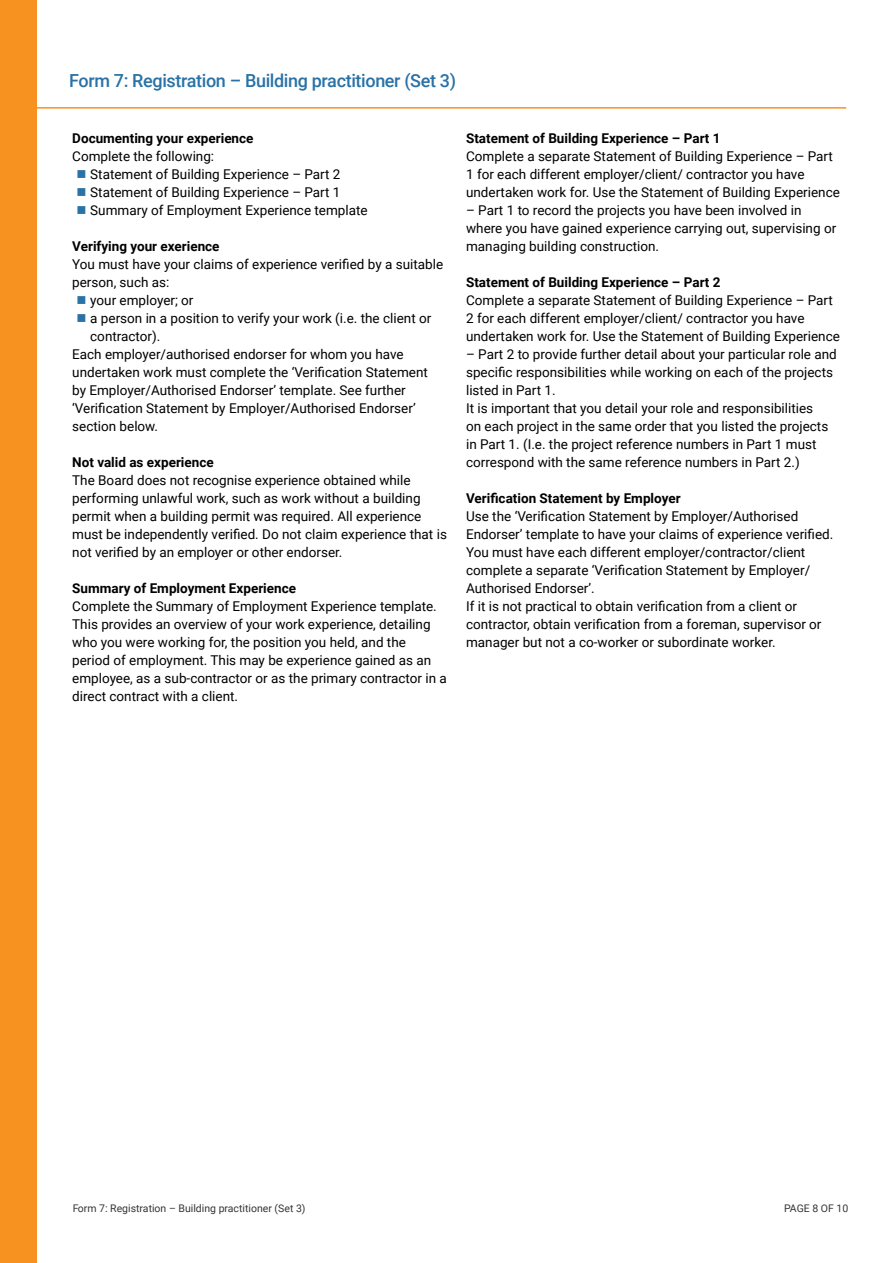
<style>
.page{position:relative;width:893px;height:1263px;background:#fff}
.page>*{position:absolute;margin:0;border:0;box-sizing:border-box;transform-origin:0 0}
.t1{font:500 18px "Roboto";letter-spacing:-.02em;color:#2972a7}
.t2{font:13.5px/18px "Roboto";color:#000}
.t3{font:700 13.5px "Roboto";color:#000}
.t4{font:10.5px "Roboto";color:#000}
</style>
<div class="page">
<div style="left:1px;top:0;width:36px;height:1263px;background:#f79221"></div>
<hr style="left:25px;top:107px;width:821px;height:2px;background:#f79221">
<h1 class="t1" style="left:69px;top:68px;width:388px">Form 7: Registration – Building practitioner (Set 3)</h1>
<p class="t3" style="left:72px;top:129px;width:183px">Documenting your experience</p>
<p class="t2" style="left:90px;top:146px;width:279px;text-indent:-18px">Complete the following:<br>Statement of Building Experience – Part 2<br>Statement of Building Experience – Part 1<br>Summary of Employment Experience template</p>
<p class="t3" style="left:72px;top:237px;width:149px">Verifying your exerience</p>
<p class="t2" style="left:72px;top:254px;width:372px">You must have your claims of experience verified by a suitable</p>
<p class="t2" style="left:72px;top:272px;width:99px">person, such as:</p>
<p class="t2" style="left:90px;top:290px;width:105px">your employer; or</p>
<p class="t2" style="left:90px;top:308px;width:343px">a person in a position to verify your work (i.e. the client or</p>
<p class="t2" style="left:90px;top:326px;width:72px">contractor).</p>
<p class="t2" style="left:72px;top:344px;width:333px">Each employer/authorised endorser for whom you have</p>
<p class="t2" style="left:72px;top:362px;width:357px">undertaken work must complete the ‘Verification Statement</p>
<p class="t2" style="left:72px;top:380px;width:335px">by Employer/Authorised Endorser’ template. See further</p>
<p class="t2" style="left:72px;top:398px;width:345px">‘Verification Statement by Employer/Authorised Endorser’</p>
<p class="t2" style="left:72px;top:416px;width:87px">section below.</p>
<p class="t3" style="left:72px;top:452px;width:143px">Not valid as experience</p>
<p class="t2" style="left:72px;top:470px;width:376px">The Board does not recognise experience obtained while performing unlawful work, such as work without a building permit when a building permit was required. All experience must be independently verified. Do not claim experience that is not verified by an employer or other endorser.</p>
<p class="t3" style="left:72px;top:578px;width:225px">Summary of Employment Experience</p>
<p class="t2" style="left:72px;top:596px;width:376px">Complete the Summary of Employment Experience template.<br>This provides an overview of your work experience, detailing who you were working for, the position you held, and the period of employment. This may be experience gained as an employee, as a sub-contractor or as the primary contractor in a direct contract with a client.</p>
<p class="t3" style="left:466px;top:128px;width:256px">Statement of Building Experience – Part 1</p>
<p class="t2" style="left:466px;top:146px;width:375px">Complete a separate Statement of Building Experience – Part<br>1 for each different employer/client/ contractor you have undertaken work for. Use the Statement of Building Experience</p>
<p class="t2" style="left:466px;top:200px;width:372px">– Part 1 to record the projects you have been involved in where you have gained experience carrying out, supervising or managing building construction.</p>
<p class="t3" style="left:466px;top:272px;width:256px">Statement of Building Experience – Part 2</p>
<p class="t2" style="left:466px;top:290px;width:375px">Complete a separate Statement of Building Experience – Part<br>2 for each different employer/client/ contractor you have undertaken work for. Use the Statement of Building Experience</p>
<p class="t2" style="left:466px;top:344px;width:372px">– Part 2 to provide further detail about your particular role and specific responsibilities while working on each of the projects listed in Part 1.<br>It is important that you detail your role and responsibilities<br>on each project in the same order that you listed the projects in Part 1. (I.e. the project reference numbers in Part 1 must correspond with the same reference numbers in Part 2.)</p>
<p class="t3" style="left:466px;top:488px;width:216px">Verification Statement by Employer</p>
<p class="t2" style="left:466px;top:506px;width:369px">Use the ‘Verification Statement by Employer/Authorised Endorser’ template to have your claims of experience verified.<br>You must have each different employer/contractor/client complete a separate ‘Verification Statement by Employer/ Authorised Endorser’.<br>If it is not practical to obtain verification from a client or contractor, obtain verification from a foreman, supervisor or manager but not a co-worker or subordinate worker.</p>
<p class="t4" style="left:72px;top:1201px;width:235px">Form 7: Registration – Building practitioner (Set 3)</p>
<p class="t4" style="left:784px;top:1201px;width:66px">PAGE 8 OF 10</p>
</div>
